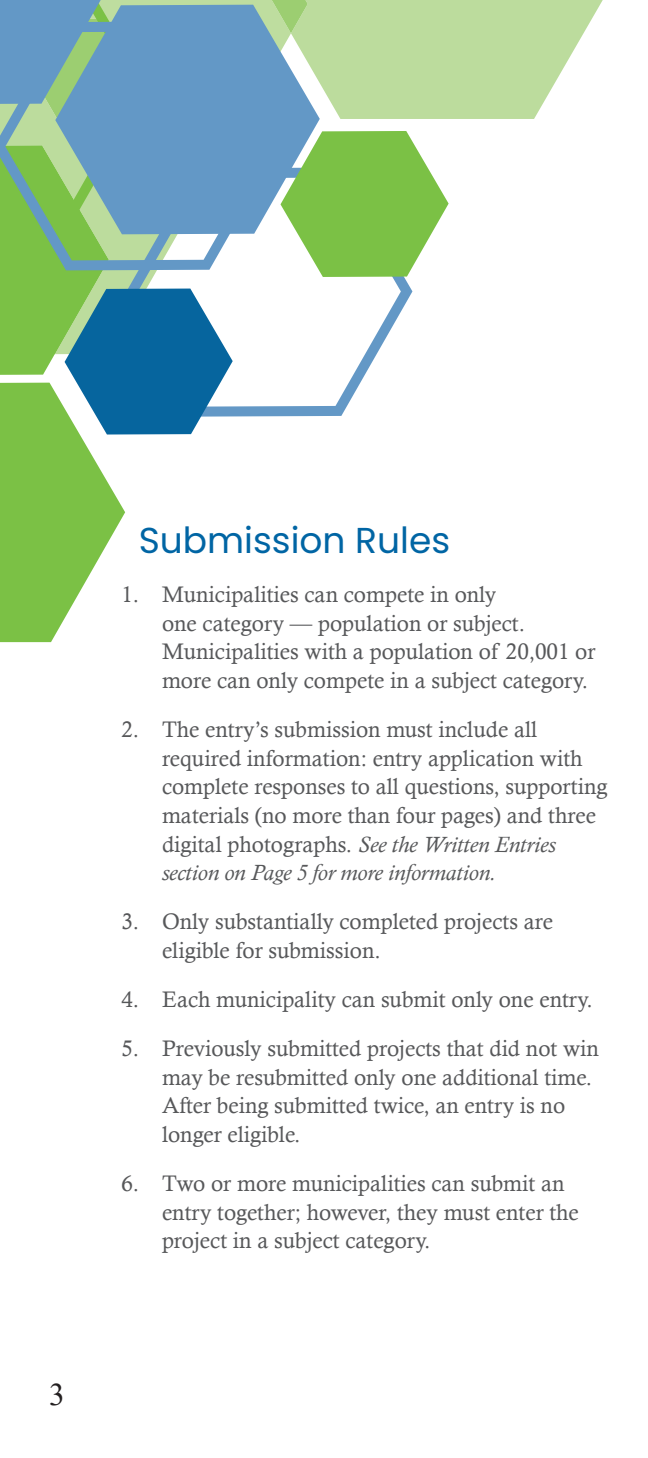
<style>
.page{position:relative;width:648px;height:1458px;background:#fff}
.page>*{position:absolute;margin:0;border:0;box-sizing:border-box;transform-origin:0 0}
.t1{font:36px "Poppins";color:#0065a4}
.t2{font:31.5px "Times New Roman";color:#231f20}
.t3{font:22.5px/28.8px "Calisto";color:#57585a}
.s1{font-style:italic}
</style>
<div class="page">
<svg style="left:308px;top:0;width:295px;height:119px;background:#c4e0aa"></svg>
<svg style="left:260px;top:0;width:48px;height:5px"></svg>
<svg style="left:233px;top:277px;width:179px;height:140px"></svg>
<svg style="left:298px;top:131px;width:151px;height:146px"></svg>
<svg style="left:0;top:0;width:233px;height:642px"></svg>
<svg style="left:55px;top:5px;width:265px;height:229px;background:#73a6ba"></svg>
<p class="t2" style="left:49px;top:1373px;width:17px">3</p>
<p class="t1" style="left:139px;top:519px;width:313px">Submission Rules</p>
<p class="t3" style="left:162px;top:580px;width:435px;text-indent:-40px">1. Municipalities can compete in only<br>one category — population or subject.<br>Municipalities with a population of 20,001 or more can only compete in a subject category.</p>
<p class="t3" style="left:162px;top:715px;width:447px;text-indent:-40px">2. The entry’s submission must include all required information: entry application with complete responses to all questions, supporting materials (no more than four pages) and three digital photographs. <span class="s1">See the Written Entries section on Page 5 for more information.</span></p>
<p class="t3" style="left:162px;top:907px;width:393px;text-indent:-40px">3. Only substantially completed projects are eligible for submission.</p>
<p class="t3" style="left:122px;top:985px;width:473px">4. Each municipality can submit only one entry.</p>
<p class="t3" style="left:162px;top:1034px;width:438px;text-indent:-40px">5. Previously submitted projects that did not win may be resubmitted only one additional time.<br>After being submitted twice, an entry is no longer eligible.</p>
<p class="t3" style="left:162px;top:1169px;width:418px;text-indent:-40px">6. Two or more municipalities can submit an entry together; however, they must enter the project in a subject category.</p>
</div>
